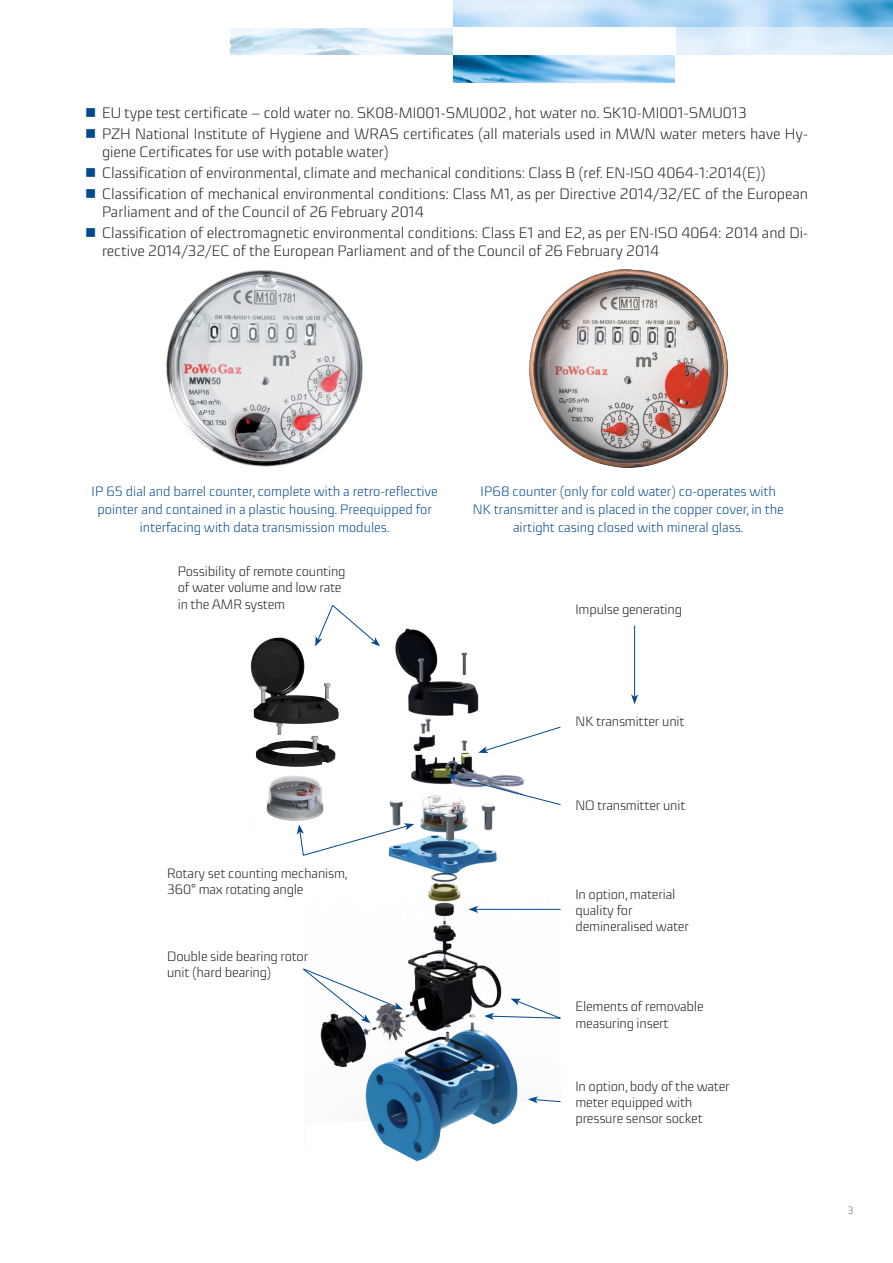
<style>
.page{position:relative;width:893px;height:1263px;background:#fff}
.page>*{position:absolute;margin:0;border:0;box-sizing:border-box;transform-origin:0 0}
.t1{font:300 15px/21px "Sica";color:#231f20}
.t2{font:300 13.5px/16.2px "Sica";letter-spacing:-.01em;color:#231f20}
.t3{font:300 13.5px/18px "Sica";color:#01498e;text-align:center}
.t4{font:300 10.5px "Sica";color:#6c6d70}
</style>
<div class="page">
<img style="left:453px;top:0;width:440px;height:83px">
<div style="left:675px;top:55px;width:218px;height:41px;background:#fff"></div>
<svg style="left:230px;top:28px;width:223px;height:27px"></svg>
<div style="left:453px;top:28px;width:222px;height:27px;background:#fff"></div>
<svg style="left:675px;top:28px;width:218px;height:27px;background:#ddedfa"></svg>
<img style="left:320px;top:628px;width:241px;height:534px">
<img style="left:250px;top:637px;width:93px;height:186px">
<svg style="left:297px;top:823px;width:117px;height:33px"></svg>
<svg style="left:315px;top:605px;width:65px;height:41px"></svg>
<svg style="left:303px;top:968px;width:100px;height:55px"></svg>
<hr style="left:634px;top:625px;width:1px;height:72px;background:#01498e">
<svg style="left:631px;top:694px;width:7px;height:10px"></svg>
<svg style="left:478px;top:726px;width:83px;height:27px"></svg>
<svg style="left:446px;top:774px;width:115px;height:32px"></svg>
<hr style="left:476px;top:909px;width:85px;height:1px;background:#01498e">
<svg style="left:468px;top:906px;width:10px;height:7px"></svg>
<svg style="left:484px;top:998px;width:77px;height:22px"></svg>
<svg style="left:528px;top:1096px;width:33px;height:7px"></svg>
<img style="left:166px;top:270px;width:197px;height:197px">
<img style="left:529px;top:269px;width:199px;height:199px">
<p class="t1" style="left:102px;top:102px;width:707px">EU type test certificate – cold water no. SK08-MI001-SMU002 , hot water no. SK10-MI001-SMU013<br>PZH National Institute of Hygiene and WRAS certificates (all materials used in MWN water meters have Hy-</p>
<p class="t1" style="left:102px;top:141px;width:707px">giene Certificates for use with potable water)<br>Classification of environmental, climate and mechanical conditions: Class B (ref. EN-ISO 4064-1:2014(E))<br>Classification of mechanical environmental conditions: Class M1, as per Directive 2014/32/EC of the European</p>
<p class="t1" style="left:102px;top:201px;width:707px">Parliament and of the Council of 26 February 2014<br>Classification of electromagnetic environmental conditions: Class E1 and E2, as per EN-ISO 4064: 2014 and Di-</p>
<p class="t1" style="left:102px;top:240px;width:559px">rective 2014/32/EC of the European Parliament and of the Council of 26 February 2014</p>
<p class="t3" style="left:92px;top:482px;width:348px">IP 65 dial and barrel counter, complete with a retro-reflective pointer and contained in a plastic housing. Preequipped for interfacing with data transmission modules.</p>
<p class="t3" style="left:473px;top:482px;width:313px">IP68 counter (only for cold water) co-operates with<br>NK transmitter and is placed in the copper cover, in the airtight casing closed with mineral glass.</p>
<p class="t2" style="left:178px;top:563px;width:169px">Possibility of remote counting of water volume and low rate in the AMR system</p>
<p class="t2" style="left:167px;top:865px;width:182px">Rotary set counting mechanism,<br>360° max rotating angle</p>
<p class="t2" style="left:167px;top:948px;width:143px">Double side bearing rotor unit (hard bearing)</p>
<p class="t2" style="left:575px;top:601px;width:108px">Impulse generating</p>
<p class="t2" style="left:575px;top:713px;width:111px">NK transmitter unit</p>
<p class="t2" style="left:575px;top:797px;width:112px">NO transmitter unit</p>
<p class="t2" style="left:575px;top:886px;width:115px">In option, material quality for demineralised water</p>
<p class="t2" style="left:575px;top:998px;width:130px">Elements of removable measuring insert</p>
<p class="t2" style="left:575px;top:1078px;width:156px">In option, body of the water meter equipped with pressure sensor socket</p>
<p class="t4" style="left:847px;top:1202px;width:7px">3</p>
</div>
